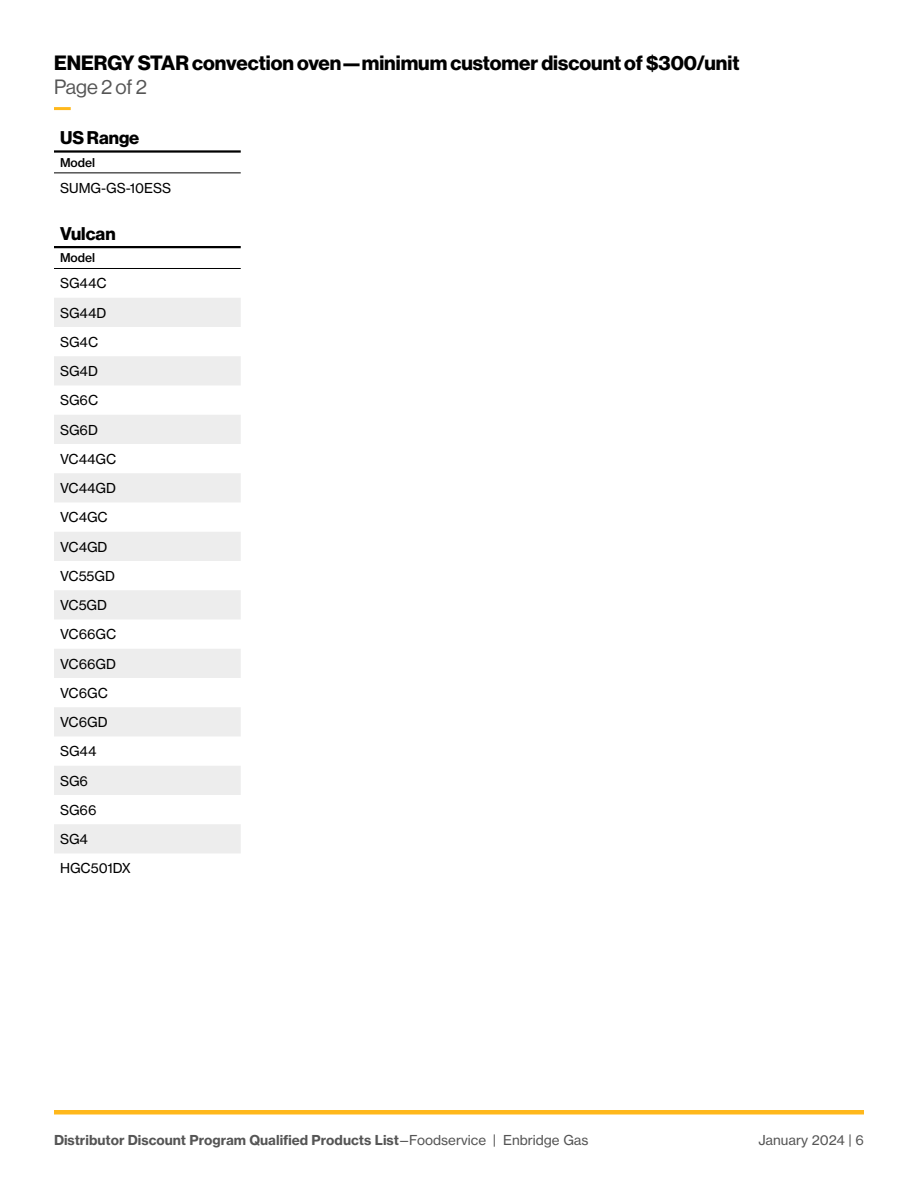
<style>
.page{position:relative;width:918px;height:1188px;background:#fff}
.page>*{position:absolute;margin:0;border:0;box-sizing:border-box;transform-origin:0 0}
.Header_Underlined_-_TagH2{font:20.25px/24px "N Haas Grotesk DS Std 75 Bd";color:#000}
.Table_Title_-_TagH3{font:18px "N Haas Grotesk DS Std 75 Bd";color:#000}
.Body{font:13.5px "N Haas Grotesk TX Std 55 Rg";color:#000}
.t1{font:13.5px "N Haas Grotesk TX Std 75 Bd";color:#555}
.t2{font:13.5px "N Haas Grotesk TX Std 55 Rg";color:#555}
.Column_Heads{font:12px "N Haas Grotesk TX Std 65 Md";color:#000}
.s1{font-family:"N Haas Grotesk DS Std 55 Rg";color:#555}
.s2{font-family:"N Haas Grotesk TX Std 55 Rg"}
</style>
<div class="page">
<hr style="left:54px;top:1110px;width:810px;height:4px;background:#ffb81c">
<hr style="left:54px;top:107px;width:17px;height:3px;background:#ffb81c">
<hr style="left:54px;top:172px;width:187px;height:1px;background:#000">
<hr style="left:54px;top:150px;width:187px;height:3px;background:#000">
<svg style="left:54px;top:298px;width:187px;height:555px;fill:#ededed"></svg>
<hr style="left:54px;top:268px;width:187px;height:1px;background:#000">
<hr style="left:54px;top:246px;width:187px;height:2px;background:#000">
<h2 class="Header_Underlined_-_TagH2" style="left:54px;top:51px;width:687px">ENERGY STAR convection oven—minimum customer discount of $300/unit<br><span class="s1">Page 2 of 2</span></h2>
<h3 class="Table_Title_-_TagH3" style="left:60px;top:128px;width:81px">US Range</h3>
<p class="Column_Heads" style="left:60px;top:155px;width:37px">Model</p>
<p class="Body" style="left:60px;top:180px;width:113px">SUMG-GS-10ESS</p>
<h3 class="Table_Title_-_TagH3" style="left:60px;top:223px;width:57px">Vulcan</h3>
<p class="Column_Heads" style="left:60px;top:251px;width:37px">Model</p>
<p class="Body" style="left:60px;top:275px;width:48px">SG44C</p>
<p class="Body" style="left:60px;top:304px;width:48px">SG44D</p>
<p class="Body" style="left:60px;top:334px;width:40px">SG4C</p>
<p class="Body" style="left:60px;top:363px;width:39px">SG4D</p>
<p class="Body" style="left:60px;top:392px;width:40px">SG6C</p>
<p class="Body" style="left:60px;top:421px;width:39px">SG6D</p>
<p class="Body" style="left:60px;top:451px;width:58px">VC44GC</p>
<p class="Body" style="left:60px;top:480px;width:57px">VC44GD</p>
<p class="Body" style="left:60px;top:509px;width:49px">VC4GC</p>
<p class="Body" style="left:60px;top:538px;width:49px">VC4GD</p>
<p class="Body" style="left:60px;top:568px;width:57px">VC55GD</p>
<p class="Body" style="left:60px;top:597px;width:49px">VC5GD</p>
<p class="Body" style="left:60px;top:626px;width:58px">VC66GC</p>
<p class="Body" style="left:60px;top:655px;width:58px">VC66GD</p>
<p class="Body" style="left:60px;top:685px;width:49px">VC6GC</p>
<p class="Body" style="left:60px;top:714px;width:49px">VC6GD</p>
<p class="Body" style="left:60px;top:743px;width:38px">SG44</p>
<p class="Body" style="left:60px;top:772px;width:30px">SG6</p>
<p class="Body" style="left:60px;top:802px;width:38px">SG66</p>
<p class="Body" style="left:60px;top:831px;width:30px">SG4</p>
<p class="Body" style="left:60px;top:860px;width:72px">HGC501DX</p>
<p class="t1" style="left:54px;top:1131px;width:536px">Distributor Discount Program Qualified Products List<span class="s2">—Foodservice | Enbridge Gas</span></p>
<p class="t2" style="left:758px;top:1131px;width:107px">January 2024 | 6</p>
</div>
